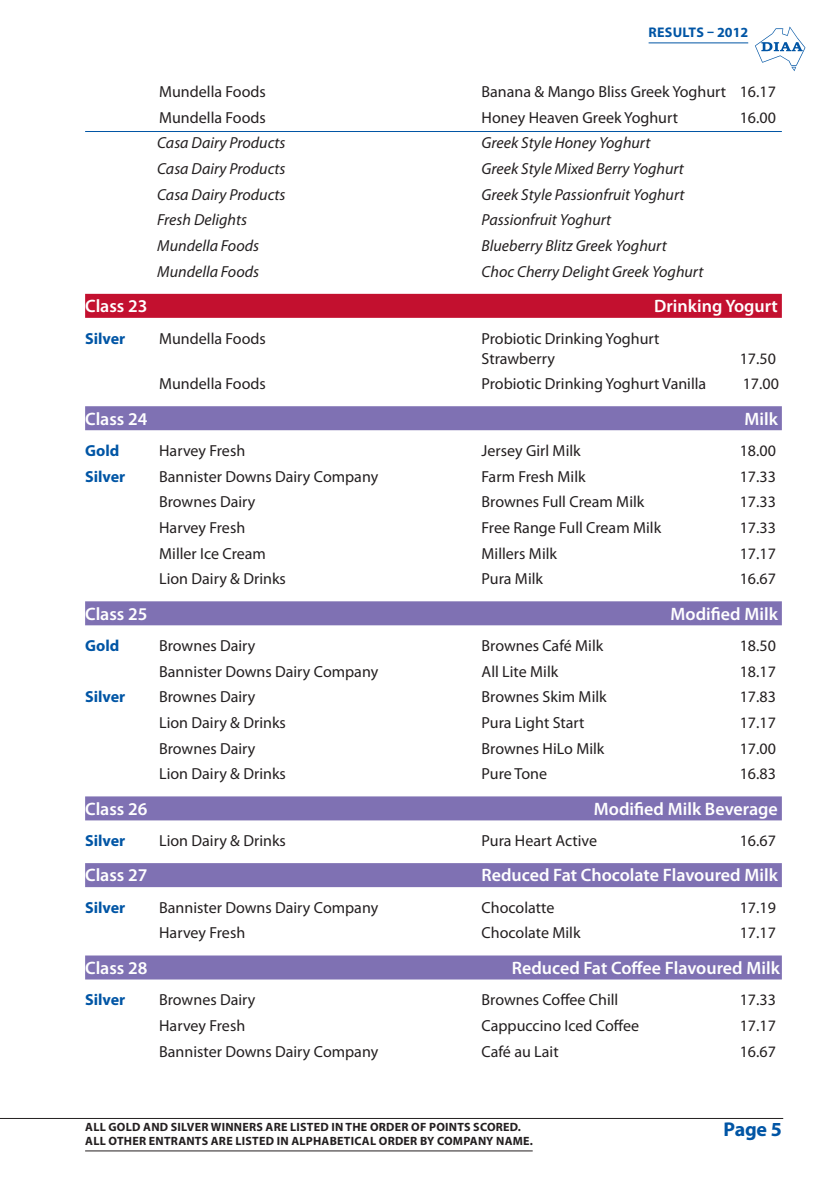
<style>
.page{position:relative;width:840px;height:1191px;background:#fff}
.page>*{position:absolute;margin:0;border:0;box-sizing:border-box;transform-origin:0 0}
.t1{font:700 20px "Myriad Pro";color:#0155a5}
.TOC_1{font:600 18px "Myriad Pro";color:#fff}
._3_Medal_winners{font:16px "Myriad Pro";color:#231f20}
._5_losers{font:italic 16px "Myriad Pro";color:#231f20}
._6_Medal_winners_-_f{font:16px/20px "Myriad Pro";color:#231f20}
._8_Trophies_showcase{font:16px "Myriad Pro";color:#231f20}
._4_Medal_winners_-_u{font:16px "Myriad Pro";color:#231f20}
._6_Medal_winners_-_f-2{font:700 16px "Myriad Pro";color:#0155a5}
._3_Medal_winners-2{font:700 16px "Myriad Pro";color:#0155a5}
.t2{font:700 14px "Myriad Pro";letter-spacing:.01em;color:#0155a5}
.t3{font:700 12px/14.4px "Myriad Pro";letter-spacing:.02em;color:#231f20}
</style>
<div class="page">
<svg style="left:755px;top:26px;width:50px;height:45px"></svg>
<hr style="left:85px;top:1150px;width:447px;height:1px;background:#231f20">
<hr style="left:648px;top:43px;width:99px;height:1px;background:#0155a5">
<hr style="left:0;top:1118px;width:782px;height:1px;background:#231f20">
<hr style="left:85px;top:131px;width:696px;height:1px;background:#0155a5">
<div style="left:85px;top:294px;width:696px;height:24px;background:#c3102f"></div>
<div style="left:85px;top:406px;width:696px;height:24px;background:#7f71b3"></div>
<div style="left:85px;top:601px;width:696px;height:24px;background:#7f71b3"></div>
<div style="left:85px;top:796px;width:696px;height:24px;background:#7f71b3"></div>
<div style="left:85px;top:863px;width:696px;height:24px;background:#7f71b3"></div>
<div style="left:85px;top:955px;width:696px;height:24px;background:#7f71b3"></div>
<p class="t2" style="left:648px;top:23px;width:101px">RESULTS – 2012</p>
<p class="_3_Medal_winners" style="left:159px;top:82px;width:108px">Mundella Foods</p>
<p class="_3_Medal_winners" style="left:481px;top:82px;width:295px">Banana &amp; Mango Bliss Greek Yoghurt 16.17</p>
<p class="_4_Medal_winners_-_u" style="left:159px;top:107px;width:108px">Mundella Foods</p>
<p class="_4_Medal_winners_-_u" style="left:481px;top:107px;width:198px">Honey Heaven Greek Yoghurt</p>
<p class="_4_Medal_winners_-_u" style="left:739px;top:107px;width:38px">16.00</p>
<p class="_5_losers" style="left:157px;top:133px;width:130px">Casa Dairy Products</p>
<p class="_5_losers" style="left:481px;top:133px;width:170px">Greek Style Honey Yoghurt</p>
<p class="_5_losers" style="left:157px;top:159px;width:130px">Casa Dairy Products</p>
<p class="_5_losers" style="left:481px;top:159px;width:204px">Greek Style Mixed Berry Yoghurt</p>
<p class="_5_losers" style="left:157px;top:184px;width:130px">Casa Dairy Products</p>
<p class="_5_losers" style="left:481px;top:184px;width:204px">Greek Style Passionfruit Yoghurt</p>
<p class="_5_losers" style="left:157px;top:210px;width:91px">Fresh Delights</p>
<p class="_5_losers" style="left:481px;top:210px;width:131px">Passionfruit Yoghurt</p>
<p class="_5_losers" style="left:157px;top:236px;width:103px">Mundella Foods</p>
<p class="_5_losers" style="left:481px;top:236px;width:186px">Blueberry Blitz Greek Yoghurt</p>
<p class="_5_losers" style="left:157px;top:261px;width:103px">Mundella Foods</p>
<p class="_5_losers" style="left:481px;top:261px;width:223px">Choc Cherry Delight Greek Yoghurt</p>
<p class="TOC_1" style="left:85px;top:295px;width:64px">Class 23</p>
<p class="TOC_1" style="left:653px;top:295px;width:125px">Drinking Yogurt</p>
<p class="_6_Medal_winners_-_f-2" style="left:85px;top:328px;width:42px">Silver</p>
<p class="_6_Medal_winners_-_f" style="left:159px;top:328px;width:108px">Mundella Foods</p>
<p class="_6_Medal_winners_-_f" style="left:481px;top:328px;width:179px">Probiotic Drinking Yoghurt<br>Strawberry</p>
<p class="_6_Medal_winners_-_f" style="left:739px;top:348px;width:38px">17.50</p>
<p class="_8_Trophies_showcase" style="left:159px;top:374px;width:108px">Mundella Foods</p>
<p class="_8_Trophies_showcase" style="left:481px;top:374px;width:226px">Probiotic Drinking Yoghurt Vanilla</p>
<p class="_8_Trophies_showcase" style="left:742px;top:374px;width:38px">17.00</p>
<p class="TOC_1" style="left:85px;top:407px;width:64px">Class 24</p>
<p class="TOC_1" style="left:744px;top:407px;width:35px">Milk</p>
<p class="_6_Medal_winners_-_f-2" style="left:85px;top:440px;width:36px">Gold</p>
<p class="_6_Medal_winners_-_f" style="left:159px;top:440px;width:87px">Harvey Fresh</p>
<p class="_6_Medal_winners_-_f" style="left:481px;top:440px;width:101px">Jersey Girl Milk</p>
<p class="_6_Medal_winners_-_f" style="left:739px;top:440px;width:38px">18.00</p>
<p class="_3_Medal_winners-2" style="left:85px;top:466px;width:42px">Silver</p>
<p class="_3_Medal_winners" style="left:159px;top:466px;width:220px">Bannister Downs Dairy Company</p>
<p class="_3_Medal_winners" style="left:481px;top:466px;width:105px">Farm Fresh Milk</p>
<p class="_3_Medal_winners" style="left:739px;top:466px;width:38px">17.33</p>
<p class="_3_Medal_winners" style="left:159px;top:492px;width:98px">Brownes Dairy</p>
<p class="_3_Medal_winners" style="left:481px;top:492px;width:164px">Brownes Full Cream Milk</p>
<p class="_3_Medal_winners" style="left:739px;top:492px;width:38px">17.33</p>
<p class="_3_Medal_winners" style="left:159px;top:518px;width:87px">Harvey Fresh</p>
<p class="_3_Medal_winners" style="left:481px;top:518px;width:181px">Free Range Full Cream Milk</p>
<p class="_3_Medal_winners" style="left:739px;top:518px;width:38px">17.33</p>
<p class="_3_Medal_winners" style="left:159px;top:543px;width:108px">Miller Ice Cream</p>
<p class="_3_Medal_winners" style="left:481px;top:543px;width:77px">Millers Milk</p>
<p class="_3_Medal_winners" style="left:739px;top:543px;width:38px">17.17</p>
<p class="_3_Medal_winners" style="left:159px;top:569px;width:128px">Lion Dairy &amp; Drinks</p>
<p class="_3_Medal_winners" style="left:481px;top:569px;width:63px">Pura Milk</p>
<p class="_3_Medal_winners" style="left:739px;top:569px;width:38px">16.67</p>
<p class="TOC_1" style="left:85px;top:602px;width:64px">Class 25</p>
<p class="TOC_1" style="left:670px;top:602px;width:109px">Modified Milk</p>
<p class="_6_Medal_winners_-_f-2" style="left:85px;top:635px;width:36px">Gold</p>
<p class="_6_Medal_winners_-_f" style="left:159px;top:635px;width:98px">Brownes Dairy</p>
<p class="_6_Medal_winners_-_f" style="left:481px;top:635px;width:123px">Brownes Café Milk</p>
<p class="_6_Medal_winners_-_f" style="left:739px;top:635px;width:38px">18.50</p>
<p class="_3_Medal_winners" style="left:159px;top:661px;width:220px">Bannister Downs Dairy Company</p>
<p class="_3_Medal_winners" style="left:481px;top:661px;width:78px">All Lite Milk</p>
<p class="_3_Medal_winners" style="left:739px;top:661px;width:38px">18.17</p>
<p class="_3_Medal_winners-2" style="left:85px;top:686px;width:42px">Silver</p>
<p class="_3_Medal_winners" style="left:159px;top:687px;width:98px">Brownes Dairy</p>
<p class="_3_Medal_winners" style="left:481px;top:687px;width:127px">Brownes Skim Milk</p>
<p class="_3_Medal_winners" style="left:739px;top:687px;width:38px">17.83</p>
<p class="_3_Medal_winners" style="left:159px;top:713px;width:128px">Lion Dairy &amp; Drinks</p>
<p class="_3_Medal_winners" style="left:481px;top:713px;width:104px">Pura Light Start</p>
<p class="_3_Medal_winners" style="left:739px;top:713px;width:38px">17.17</p>
<p class="_3_Medal_winners" style="left:159px;top:738px;width:98px">Brownes Dairy</p>
<p class="_3_Medal_winners" style="left:481px;top:738px;width:124px">Brownes HiLo Milk</p>
<p class="_3_Medal_winners" style="left:739px;top:738px;width:38px">17.00</p>
<p class="_3_Medal_winners" style="left:159px;top:764px;width:128px">Lion Dairy &amp; Drinks</p>
<p class="_3_Medal_winners" style="left:481px;top:764px;width:67px">Pure Tone</p>
<p class="_3_Medal_winners" style="left:739px;top:764px;width:38px">16.83</p>
<p class="TOC_1" style="left:85px;top:797px;width:64px">Class 26</p>
<p class="TOC_1" style="left:593px;top:797px;width:185px">Modified Milk Beverage</p>
<p class="_6_Medal_winners_-_f-2" style="left:85px;top:830px;width:42px">Silver</p>
<p class="_6_Medal_winners_-_f" style="left:159px;top:830px;width:128px">Lion Dairy &amp; Drinks</p>
<p class="_6_Medal_winners_-_f" style="left:481px;top:830px;width:117px">Pura Heart Active</p>
<p class="_6_Medal_winners_-_f" style="left:739px;top:830px;width:38px">16.67</p>
<p class="TOC_1" style="left:85px;top:864px;width:64px">Class 27</p>
<p class="TOC_1" style="left:481px;top:864px;width:298px">Reduced Fat Chocolate Flavoured Milk</p>
<p class="_6_Medal_winners_-_f-2" style="left:85px;top:897px;width:42px">Silver</p>
<p class="_6_Medal_winners_-_f" style="left:159px;top:897px;width:220px">Bannister Downs Dairy Company</p>
<p class="_6_Medal_winners_-_f" style="left:481px;top:897px;width:74px">Chocolatte</p>
<p class="_6_Medal_winners_-_f" style="left:739px;top:897px;width:38px">17.19</p>
<p class="_3_Medal_winners" style="left:159px;top:923px;width:87px">Harvey Fresh</p>
<p class="_3_Medal_winners" style="left:481px;top:923px;width:100px">Chocolate Milk</p>
<p class="_3_Medal_winners" style="left:739px;top:923px;width:38px">17.17</p>
<p class="TOC_1" style="left:85px;top:956px;width:64px">Class 28</p>
<p class="TOC_1" style="left:511px;top:956px;width:269px">Reduced Fat Coffee Flavoured Milk</p>
<p class="_6_Medal_winners_-_f-2" style="left:85px;top:989px;width:42px">Silver</p>
<p class="_6_Medal_winners_-_f" style="left:159px;top:989px;width:98px">Brownes Dairy</p>
<p class="_6_Medal_winners_-_f" style="left:481px;top:989px;width:138px">Brownes Coffee Chill</p>
<p class="_6_Medal_winners_-_f" style="left:739px;top:989px;width:38px">17.33</p>
<p class="_3_Medal_winners" style="left:159px;top:1015px;width:87px">Harvey Fresh</p>
<p class="_3_Medal_winners" style="left:481px;top:1015px;width:159px">Cappuccino Iced Coffee</p>
<p class="_3_Medal_winners" style="left:739px;top:1015px;width:38px">17.17</p>
<p class="_3_Medal_winners" style="left:159px;top:1041px;width:220px">Bannister Downs Dairy Company</p>
<p class="_3_Medal_winners" style="left:481px;top:1041px;width:78px">Café au Lait</p>
<p class="_3_Medal_winners" style="left:739px;top:1041px;width:38px">16.67</p>
<p class="t3" style="left:85px;top:1119px;width:449px">ALL GOLD AND SILVER WINNERS ARE LISTED IN THE ORDER OF POINTS SCORED.<br>ALL OTHER ENTRANTS ARE LISTED IN ALPHABETICAL ORDER BY COMPANY NAME.</p>
<p class="t1" style="left:723px;top:1116px;width:60px">Page 5</p>
</div>
